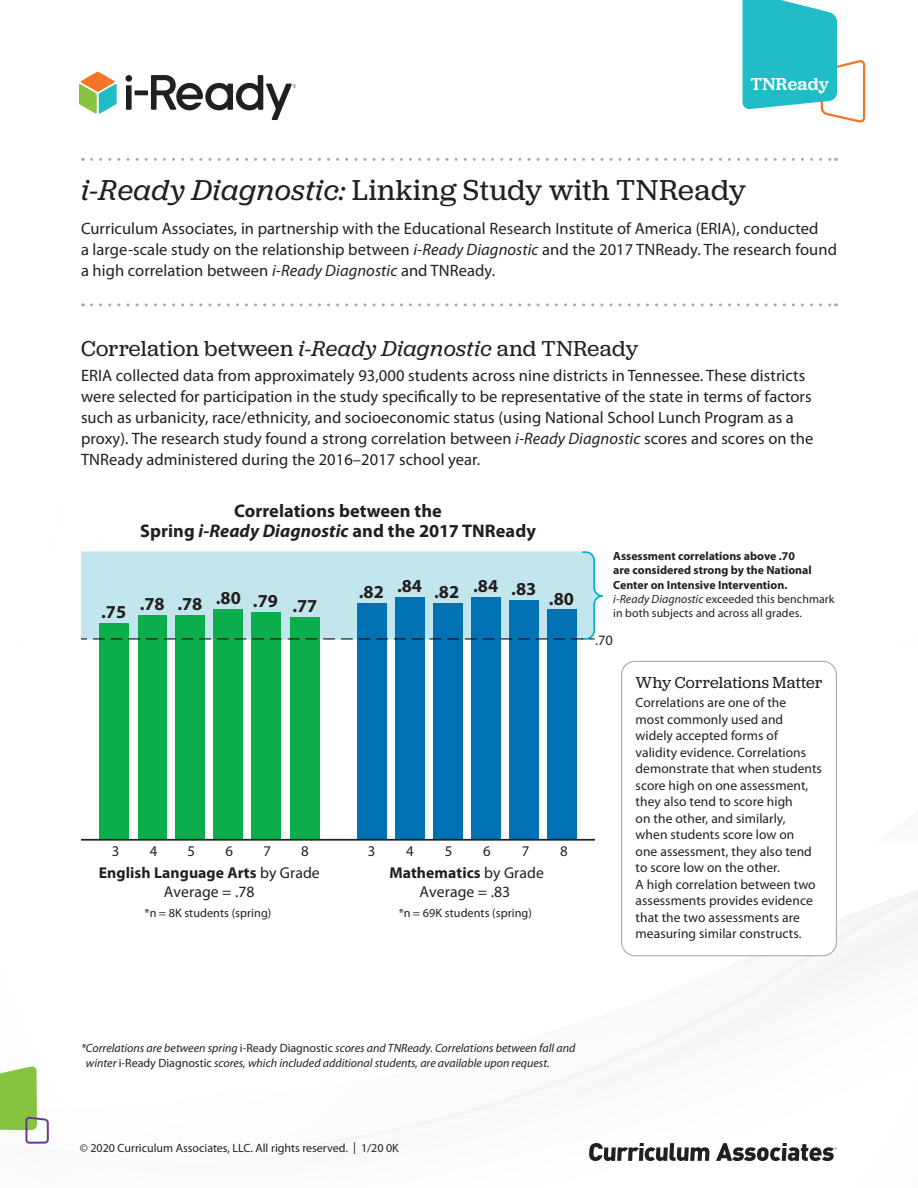
<style>
.page{position:relative;width:918px;height:1188px;background:#fff}
.page>*{position:absolute;margin:0;border:0;box-sizing:border-box;transform-origin:0 0}
.t1{font:30px "Jubilat";letter-spacing:.02em;color:#231f20}
.t2{font:22.5px "Jubilat";letter-spacing:.015em;color:#231f20}
.t3{font:700 18.3px/21px "Myriad Pro";letter-spacing:.005em;color:#231f20;text-align:center}
.t4{font:500 18px "Jubilat";letter-spacing:.02em;color:#fff}
.t5{font:16.5px/21px "Myriad Pro";letter-spacing:.005em;color:#231f20}
.t6{font:16.5px "Jubilat";letter-spacing:.015em;color:#231f20}
.t7{font:700 15.75px/18.9px "Myriad Pro";letter-spacing:.005em;color:#231f20;text-align:center}
.t8{font:15.75px/18.9px "Myriad Pro";letter-spacing:.005em;color:#231f20;text-align:center}
.t9{font:14.85px "Myriad Pro";color:#231f20}
.t10{font:14.4px "Myriad Pro";color:#231f20}
.t11{font:13.5px/16.5px "Myriad Pro";letter-spacing:.005em;color:#231f20}
.t12{font:12.15px "Myriad Pro";letter-spacing:.005em;color:#231f20}
.t13{font:italic 12px/15px "Myriad Pro";color:#231f20}
.t14{font:12px "Myriad Pro";color:#231f20}
.t15{font:700 11.85px/14.4px "Myriad Pro";color:#231f20}
.s1{font-style:italic}
.s2{font-weight:400}
.s3{font-weight:700}
.s4{font-weight:400;font-style:italic}
.s5{font-style:normal}
</style>
<div class="page">
<svg style="left:81px;top:652px;width:756px;height:188px"></svg>
<svg style="left:585px;top:890px;width:333px;height:180px"></svg>
<svg style="left:80px;top:72px;width:37px;height:42px"></svg>
<div style="left:126px;top:85px;width:6px;height:25px;background:#231f20"></div>
<div style="left:135px;top:90px;width:13px;height:5px;background:#231f20"></div>
<div style="left:125px;top:75px;width:7px;height:7px;background:#231f20;border-radius:50%"></div>
<svg style="left:151px;top:75px;width:145px;height:45px"></svg>
<svg style="left:743px;top:0;width:123px;height:122px"></svg>
<svg style="left:0;top:1066px;width:49px;height:78px"></svg>
<svg style="left:589px;top:1143px;width:121px;height:18px"></svg>
<svg style="left:716px;top:1143px;width:121px;height:18px"></svg>
<svg style="left:91px;top:158px;width:746px;height:3px"></svg>
<svg style="left:91px;top:303px;width:746px;height:3px"></svg>
<div style="left:100px;top:623px;width:29px;height:217px;background:#0cae4c"></div>
<div style="left:138px;top:615px;width:29px;height:225px;background:#0cae4c"></div>
<div style="left:176px;top:615px;width:29px;height:225px;background:#0cae4c"></div>
<div style="left:214px;top:609px;width:29px;height:231px;background:#0cae4c"></div>
<div style="left:252px;top:612px;width:29px;height:228px;background:#0cae4c"></div>
<div style="left:290px;top:618px;width:29px;height:222px;background:#0cae4c"></div>
<div style="left:357px;top:603px;width:29px;height:237px;background:#0072b4"></div>
<div style="left:395px;top:597px;width:29px;height:243px;background:#0072b4"></div>
<div style="left:433px;top:603px;width:29px;height:237px;background:#0072b4"></div>
<div style="left:471px;top:597px;width:29px;height:243px;background:#0072b4"></div>
<div style="left:509px;top:600px;width:29px;height:240px;background:#0072b4"></div>
<div style="left:547px;top:609px;width:29px;height:231px;background:#0072b4"></div>
<hr style="left:81px;top:839px;width:514px;height:2px;background:#231f20">
<svg style="left:81px;top:551px;width:521px;height:89px"></svg>
<div style="left:622px;top:661px;width:214px;height:295px;background:#fff;border-radius:13px"></div>
<div style="left:621px;top:661px;width:216px;height:295px;border:1px solid #a8a9ad;border-radius:13px"></div>
<p class="t4" style="left:750px;top:72px;width:80px">TNReady</p>
<h1 class="t1" style="left:81px;top:171px;width:666px"><span class="s1">i-Ready Diagnostic:</span> Linking Study with TNReady</h1>
<p class="t5" style="left:81px;top:219px;width:757px">Curriculum Associates, in partnership with the Educational Research Institute of America (ERIA), conducted<br>a large-scale study on the relationship between <span class="s1">i-Ready Diagnostic</span> and the 2017 TNReady. The research found a high correlation between <span class="s1">i-Ready Diagnostic</span> and TNReady.</p>
<h2 class="t2" style="left:81px;top:334px;width:559px">Correlation between <span class="s1">i-Ready Diagnostic</span> and TNReady</h2>
<p class="t5" style="left:81px;top:366px;width:734px">ERIA collected data from approximately 93,000 students across nine districts in Tennessee. These districts were selected for participation in the study specifically to be representative of the state in terms of factors such as urbanicity, race/ethnicity, and socioeconomic status (using National School Lunch Program as a proxy). The research study found a strong correlation between <span class="s1">i-Ready Diagnostic</span> scores and scores on the TNReady administered during the 2016–2017 school year.</p>
<p class="t3" style="left:140px;top:500px;width:397px">Correlations between the<br>Spring <span class="s1">i-Ready Diagnostic</span> and the 2017 TNReady</p>
<p class="t3" style="left:101px;top:594px;width:218px">.75 .78 .78 .80 .79 .77</p>
<p class="t3" style="left:359px;top:579px;width:179px">.82 .84 .82 .84 .83</p>
<p class="t3" style="left:549px;top:588px;width:27px">.80</p>
<p class="t9" style="left:112px;top:843px;width:9px">3</p>
<p class="t9" style="left:150px;top:843px;width:9px">4</p>
<p class="t9" style="left:188px;top:843px;width:9px">5</p>
<p class="t9" style="left:225px;top:843px;width:9px">6</p>
<p class="t9" style="left:263px;top:843px;width:9px">7</p>
<p class="t9" style="left:301px;top:843px;width:9px">8</p>
<p class="t7" style="left:99px;top:864px;width:222px">English Language Arts <span class="s2">by Grade<br>Average = .78</span></p>
<p class="t9" style="left:368px;top:843px;width:9px">3</p>
<p class="t9" style="left:406px;top:843px;width:9px">4</p>
<p class="t9" style="left:445px;top:843px;width:9px">5</p>
<p class="t9" style="left:483px;top:843px;width:9px">6</p>
<p class="t9" style="left:522px;top:843px;width:9px">7</p>
<p class="t9" style="left:560px;top:843px;width:9px">8</p>
<p class="t8" style="left:389px;top:864px;width:156px"><span class="s3">Mathematics</span> by Grade<br>Average = .83</p>
<p class="t12" style="left:145px;top:907px;width:128px">*n = 8K students (spring)</p>
<p class="t12" style="left:399px;top:907px;width:135px">*n = 69K students (spring)</p>
<p class="t15" style="left:613px;top:549px;width:223px">Assessment correlations above .70<br>are considered strong by the National Center on Intensive Intervention.<br><span class="s4">i-Ready Diagnostic</span> <span class="s2">exceeded this benchmark in both subjects and across all grades.</span></p>
<p class="t10" style="left:595px;top:632px;width:19px">.70</p>
<p class="t6" style="left:636px;top:672px;width:188px">Why Correlations Matter</p>
<p class="t11" style="left:636px;top:695px;width:188px">Correlations are one of the<br>most commonly used and widely accepted forms of validity evidence. Correlations demonstrate that when students score high on one assessment, they also tend to score high<br>on the other, and similarly,<br>when students score low on<br>one assessment, they also tend to score low on the other.<br>A high correlation between two assessments provides evidence that the two assessments are measuring similar constructs.</p>
<p class="t13" style="left:86px;top:1041px;width:491px;text-indent:-5px">*Correlations are between spring <span class="s5">i-Ready Diagnostic</span> scores and TNReady. Correlations between fall and winter <span class="s5">i-Ready Diagnostic</span> scores, which included additional students, are available upon request.</p>
<p class="t14" style="left:80px;top:1141px;width:321px">© 2020 Curriculum Associates, LLC. All rights reserved. | 1/20 0K</p>
</div>
